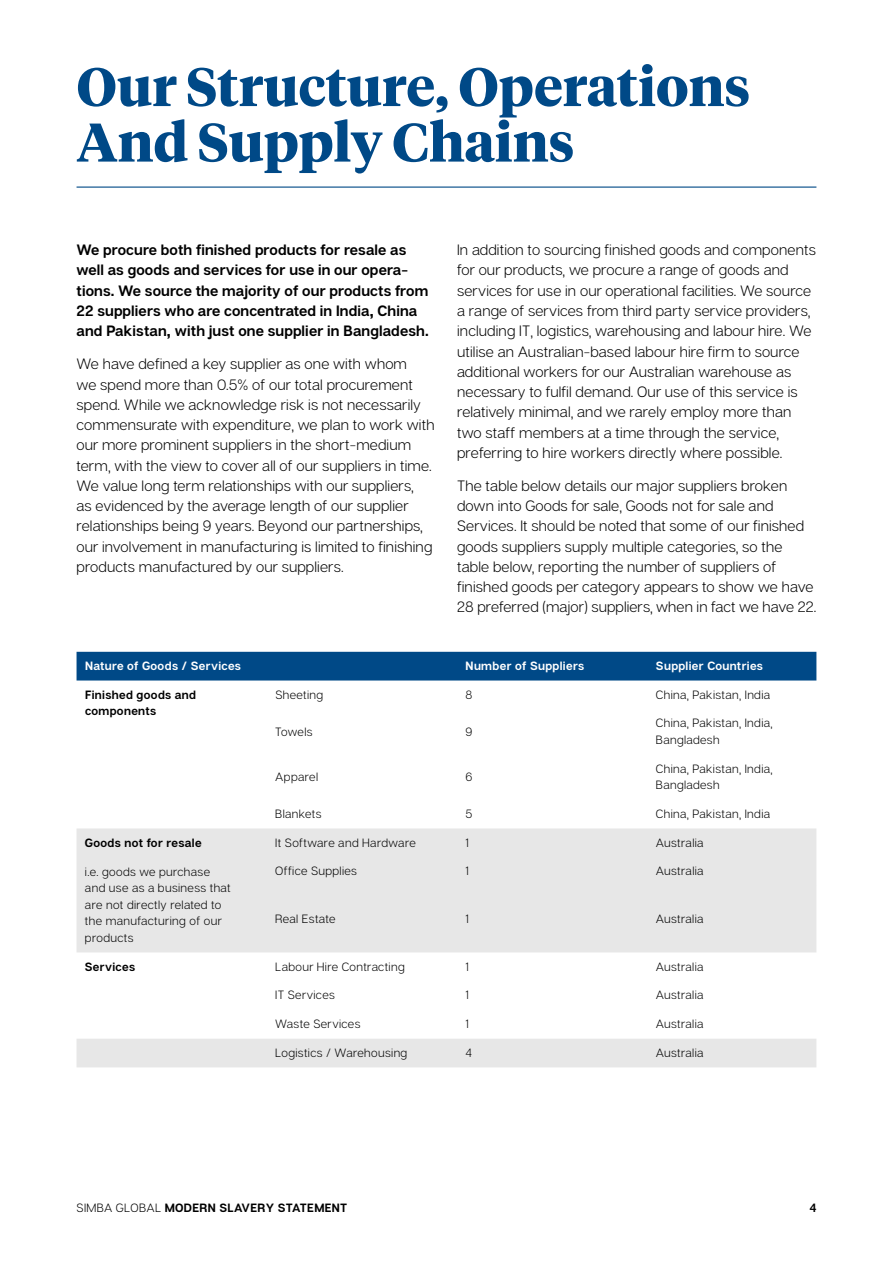
<style>
.page{position:relative;width:893px;height:1263px;background:#fff}
.page>*{position:absolute;margin:0;border:0;box-sizing:border-box;transform-origin:0 0}
.t1{font:700 54px/55.5px "Tiempos Headline";color:#004987}
.t2{font:15px/20.2px "Articulat CF Text";letter-spacing:.01em;color:#000}
.t3{font:700 15px/20.2px "Articulat CF";letter-spacing:.01em;color:#000}
.t4{font:12px/16.5px "Articulat CF Text";letter-spacing:.03em;color:#000}
.t5{font:700 12px/16.5px "Articulat CF";letter-spacing:.03em;color:#000}
.t6{font:700 12px "Articulat CF";letter-spacing:.03em;color:#fff}
.s1{font-family:"Articulat CF Text";font-weight:400}
</style>
<div class="page">
<div style="left:77px;top:652px;width:739px;height:28px;background:#004987"></div>
<svg style="left:77px;top:828px;width:739px;height:239px;fill:#e7e7e7"></svg>
<hr style="left:77px;top:187px;width:739px;height:1px;background:#004987">
<h1 class="t1" style="left:77px;top:57px;width:675px">Our Structure, Operations<br>And Supply Chains</h1>
<p class="t3" style="left:77px;top:241px;width:354px">We procure both finished products for resale as well as goods and services for use in our opera&shy;tions. We source the majority of our products from 22 suppliers who are concentrated in India, China and Pakistan, with just one supplier in Bangladesh.</p>
<p class="t2" style="left:77px;top:354px;width:360px">We have defined a key supplier as one with whom<br>we spend more than 0.5% of our total procurement spend. While we acknowledge risk is not necessarily commensurate with expenditure, we plan to work with our more prominent suppliers in the short-medium term, with the view to cover all of our suppliers in time.<br>We value long term relationships with our suppliers,<br>as evidenced by the average length of our supplier relationships being 9 years. Beyond our partnerships, our involvement in manufacturing is limited to finishing products manufactured by our suppliers.</p>
<p class="t2" style="left:457px;top:240px;width:360px">In addition to sourcing finished goods and components for our products, we procure a range of goods and services for use in our operational facilities. We source a range of services from third party service providers, including IT, logistics, warehousing and labour hire. We utilise an Australian-based labour hire firm to source additional workers for our Australian warehouse as necessary to fulfil demand. Our use of this service is relatively minimal, and we rarely employ more than two staff members at a time through the service, preferring to hire workers directly where possible.</p>
<p class="t2" style="left:457px;top:476px;width:361px">The table below details our major suppliers broken down into Goods for sale, Goods not for sale and Services. It should be noted that some of our finished goods suppliers supply multiple categories, so the table below, reporting the number of suppliers of finished goods per category appears to show we have 28 preferred (major) suppliers, when in fact we have 22.</p>
<p class="t6" style="left:85px;top:658px;width:157px">Nature of Goods / Services</p>
<p class="t6" style="left:466px;top:658px;width:120px">Number of Suppliers</p>
<p class="t6" style="left:656px;top:658px;width:109px">Supplier Countries</p>
<p class="t5" style="left:85px;top:687px;width:113px">Finished goods and components</p>
<p class="t4" style="left:275px;top:686px;width:49px">Sheeting</p>
<p class="t4" style="left:466px;top:686px;width:8px">8</p>
<p class="t4" style="left:656px;top:686px;width:116px">China, Pakistan, India</p>
<p class="t4" style="left:275px;top:723px;width:39px">Towels</p>
<p class="t4" style="left:466px;top:723px;width:8px">9</p>
<p class="t4" style="left:656px;top:715px;width:118px">China, Pakistan, India,<br>Bangladesh</p>
<p class="t4" style="left:275px;top:769px;width:44px">Apparel</p>
<p class="t4" style="left:466px;top:769px;width:8px">6</p>
<p class="t4" style="left:656px;top:760px;width:118px">China, Pakistan, India,<br>Bangladesh</p>
<p class="t4" style="left:275px;top:806px;width:48px">Blankets</p>
<p class="t4" style="left:466px;top:806px;width:8px">5</p>
<p class="t4" style="left:656px;top:806px;width:116px">China, Pakistan, India</p>
<p class="t5" style="left:85px;top:835px;width:118px">Goods not for resale</p>
<p class="t4" style="left:85px;top:864px;width:147px">i.e. goods we purchase and use as a business that are not directly related to the manufacturing of our products</p>
<p class="t4" style="left:275px;top:834px;width:142px">It Software and Hardware</p>
<p class="t4" style="left:466px;top:834px;width:5px">1</p>
<p class="t4" style="left:656px;top:834px;width:49px">Australia</p>
<p class="t4" style="left:275px;top:863px;width:83px">Office Supplies</p>
<p class="t4" style="left:466px;top:863px;width:5px">1</p>
<p class="t4" style="left:656px;top:863px;width:49px">Australia</p>
<p class="t4" style="left:275px;top:911px;width:62px">Real Estate</p>
<p class="t4" style="left:466px;top:911px;width:5px">1</p>
<p class="t4" style="left:656px;top:911px;width:49px">Australia</p>
<p class="t5" style="left:85px;top:959px;width:52px">Services</p>
<p class="t4" style="left:275px;top:958px;width:131px">Labour Hire Contracting</p>
<p class="t4" style="left:465px;top:958px;width:5px">1</p>
<p class="t4" style="left:656px;top:958px;width:49px">Australia</p>
<p class="t4" style="left:275px;top:987px;width:61px">IT Services</p>
<p class="t4" style="left:465px;top:987px;width:5px">1</p>
<p class="t4" style="left:656px;top:987px;width:49px">Australia</p>
<p class="t4" style="left:275px;top:1016px;width:87px">Waste Services</p>
<p class="t4" style="left:465px;top:1016px;width:5px">1</p>
<p class="t4" style="left:656px;top:1016px;width:49px">Australia</p>
<p class="t4" style="left:275px;top:1045px;width:134px">Logistics / Warehousing</p>
<p class="t4" style="left:465px;top:1045px;width:8px">4</p>
<p class="t4" style="left:656px;top:1045px;width:49px">Australia</p>
<p class="t5" style="left:77px;top:1200px;width:272px"><span class="s1">SIMBA GLOBAL</span> MODERN SLAVERY STATEMENT</p>
<p class="t5" style="left:809px;top:1200px;width:9px">4</p>
</div>
